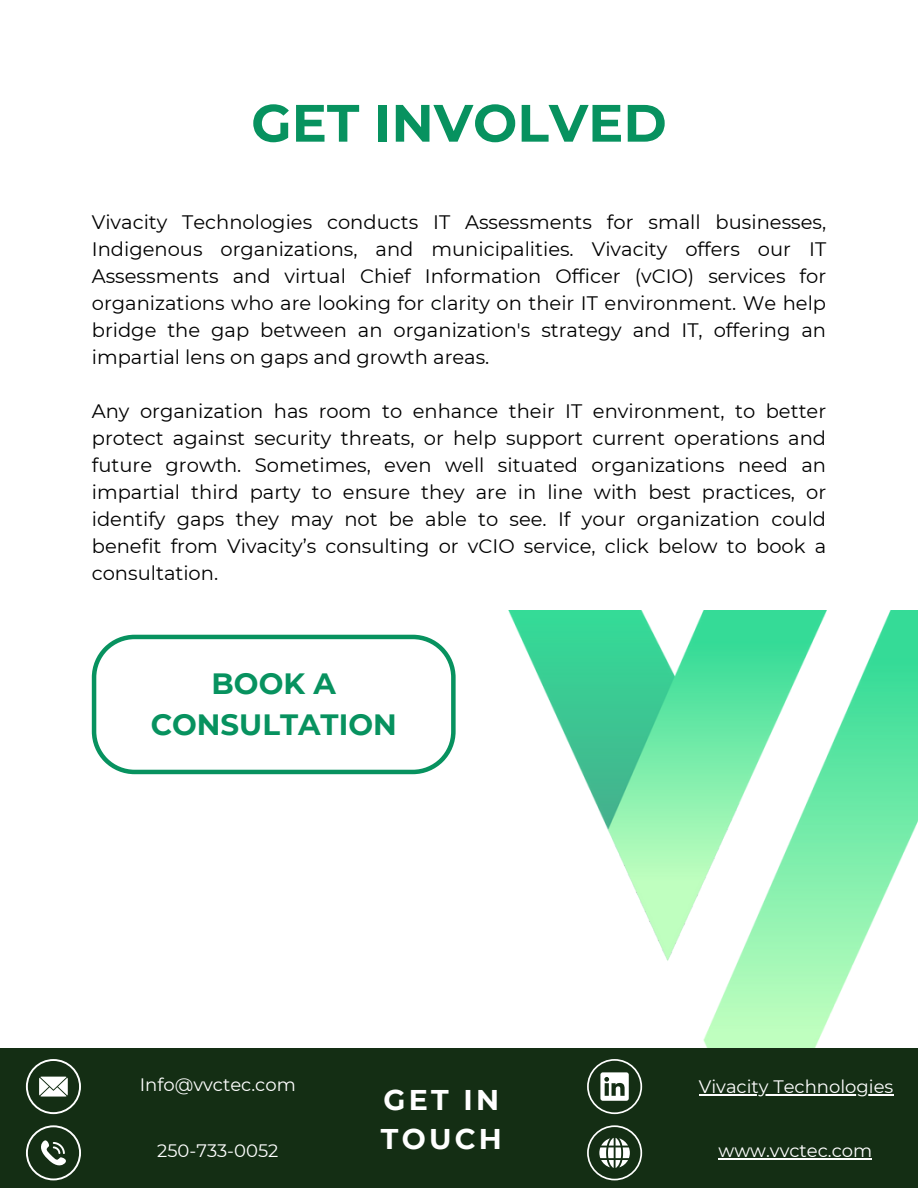
<style>
.page{position:relative;width:918px;height:1188px;background:#fff}
.page>*{position:absolute;margin:0;border:0;box-sizing:border-box;transform-origin:0 0}
.t1{font:700 52.5px "Montserrat";color:#07925f}
.t2{font:700 29.25px/40.5px "Montserrat";color:#07925f;text-align:center}
.t3{font:700 28.5px/39.3px "Montserrat";letter-spacing:.115em;color:#fff}
.t4{font:19.5px/27px "Montserrat";color:#000;text-align:justify}
.t5{font:18px "Montserrat";color:#fff}
</style>
<div class="page">
<img style="left:509px;top:611px;width:409px;height:437px">
<div style="left:0;top:1048px;width:918px;height:140px;background:#142e14"></div>
<svg style="left:26px;top:1125px;width:55px;height:55px"></svg>
<svg style="left:26px;top:1059px;width:55px;height:55px"></svg>
<svg style="left:587px;top:1059px;width:55px;height:55px"></svg>
<hr style="left:699px;top:1094px;width:194px;height:2px;background:#fff">
<svg style="left:587px;top:1125px;width:55px;height:55px"></svg>
<hr style="left:719px;top:1159px;width:153px;height:1px;background:#fff">
<svg style="left:92px;top:635px;width:363px;height:139px"></svg>
<p class="t1" style="left:251px;top:91px;width:417px">GET INVOLVED</p>
<p class="t4" style="left:92px;top:209px;width:736px">Vivacity Technologies conducts IT Assessments for small businesses, Indigenous organizations, and municipalities. Vivacity offers our IT Assessments and virtual Chief Information Officer (vCIO) services for organizations who are looking for clarity on their IT environment. We help bridge the gap between an organization's strategy and IT, offering an impartial lens on gaps and growth areas.</p>
<p class="t4" style="left:92px;top:398px;width:736px">Any organization has room to enhance their IT environment, to better protect against security threats, or help support current operations and future growth. Sometimes, even well situated organizations need an impartial third party to ensure they are in line with best practices, or identify gaps they may not be able to see. If your organization could benefit from Vivacity’s consulting or vCIO service, click below to book a consultation.</p>
<h2 class="t2" style="left:151px;top:664px;width:248px">BOOK A<br>CONSULTATION</h2>
<p class="t5" style="left:140px;top:1074px;width:157px">Info@vvctec.com</p>
<p class="t5" style="left:699px;top:1076px;width:196px">Vivacity Technologies</p>
<p class="t3" style="left:381px;top:1080px;width:123px">GET IN<br>TOUCH</p>
<h1 class="t5" style="left:157px;top:1140px;width:123px">250-733-0052</h1>
<p class="t5" style="left:719px;top:1140px;width:155px">www.vvctec.com</p>
</div>
